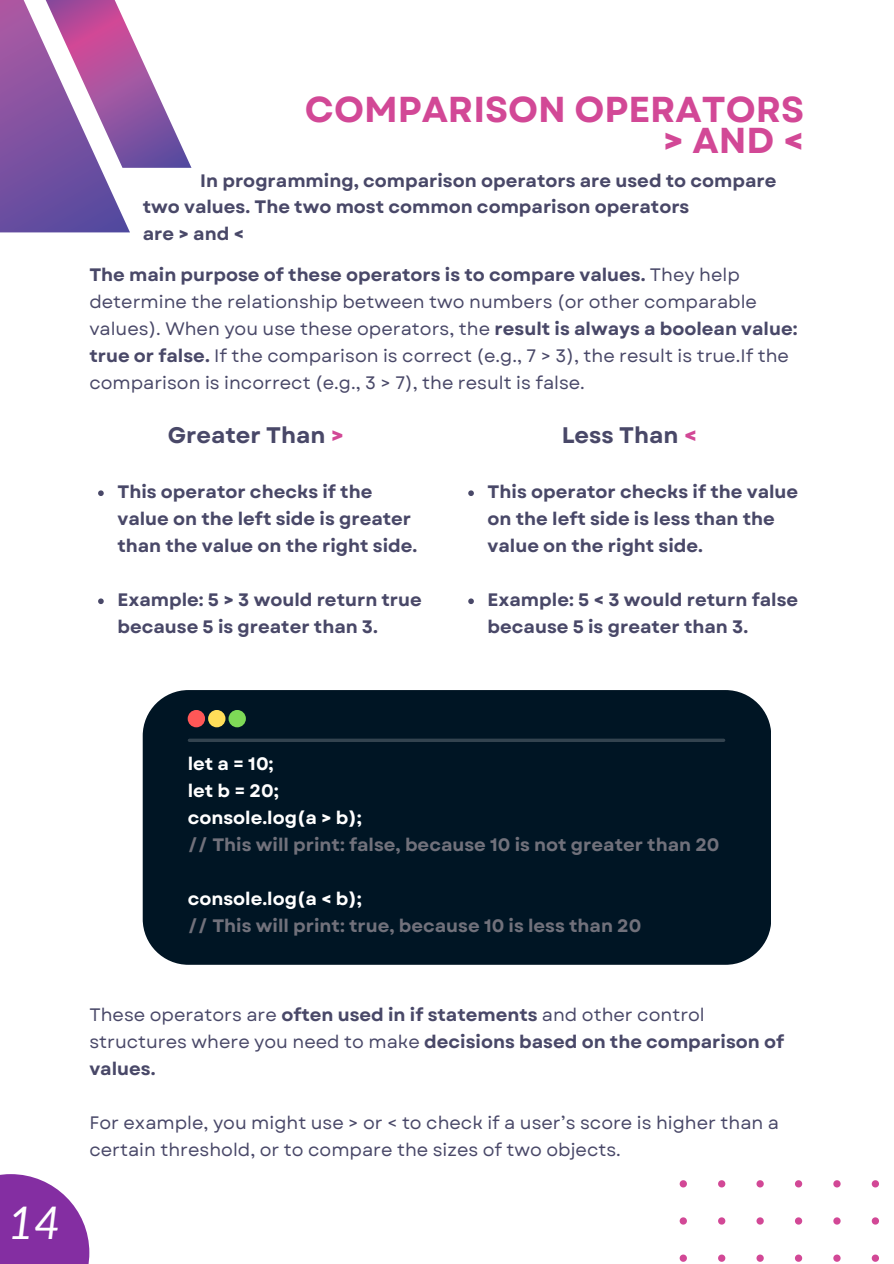
<style>
.page{position:relative;width:894px;height:1264px;background:#fff}
.page>*{position:absolute;margin:0;border:0;box-sizing:border-box;transform-origin:0 0}
.t1{font:italic 45px "Lato";color:#fff}
.t2{font:700 36px/31.5px "Garet";color:#d24896;text-align:right}
.t3{font:700 22.5px "Garet";color:#494868}
.t4{font:700 18px/27px "Garet";color:#494868}
.t5{font:18px/27px "Garet";color:#494868}
.t6{font:700 18px/27px "Garet";color:#71717b}
.s1{font-weight:700}
.s2{color:#d24896}
.s3{color:#fff}
.s4{font-weight:400}
</style>
<div class="page">
<svg style="left:0;top:0;width:191px;height:232px"></svg>
<svg style="left:98px;top:490px;width:6px;height:6px"></svg>
<svg style="left:98px;top:598px;width:6px;height:6px"></svg>
<svg style="left:468px;top:490px;width:5px;height:6px"></svg>
<svg style="left:468px;top:598px;width:5px;height:6px"></svg>
<svg style="left:0;top:1174px;width:89px;height:89px;fill:#842ea2"></svg>
<svg style="left:679px;top:1180px;width:200px;height:82px"></svg>
<div style="left:143px;top:690px;width:627px;height:274px;background:#001524;border-radius:46px"></div>
<svg style="left:189px;top:738px;width:534px;height:4px;background:#2a3b48"></svg>
<div style="left:188px;top:710px;width:17px;height:17px;background:#ff5757;border-radius:50%"></div>
<div style="left:208px;top:710px;width:17px;height:17px;background:#ffde59;border-radius:50%"></div>
<div style="left:228px;top:710px;width:18px;height:17px;background:#7ed957;border-radius:50%"></div>
<h3 class="t2" style="left:305px;top:94px;width:500px">COMPARISON OPERATORS &gt; AND &lt;</h3>
<h2 class="t4" style="left:200px;top:168px;width:577px">In programming, comparison operators are used to compare</h2>
<p class="t4" style="left:143px;top:194px;width:548px">two values. The two most common comparison operators are &gt; and &lt;</p>
<p class="t5" style="left:89px;top:261px;width:709px"><span class="s1">The main purpose of these operators is to compare values.</span> They help determine the relationship between two numbers (or other comparable values). When you use these operators, the <span class="s1">result is always a boolean value: true or false.</span> If the comparison is correct (e.g., 7 &gt; 3), the result is true.If the comparison is incorrect (e.g., 3 &gt; 7), the result is false.</p>
<p class="t3" style="left:168px;top:419px;width:178px">Greater Than <span class="s2">&gt;</span></p>
<p class="t4" style="left:117px;top:478px;width:301px">This operator checks if the value on the left side is greater than the value on the right side.</p>
<h1 class="t4" style="left:117px;top:586px;width:306px">Example: 5 &gt; 3 would return true because 5 is greater than 3.</h1>
<h3 class="t3" style="left:561px;top:419px;width:137px">Less Than <span class="s2">&lt;</span></h3>
<h3 class="t4" style="left:487px;top:478px;width:312px">This operator checks if the value on the left side is less than the value on the right side.</h3>
<p class="t4" style="left:487px;top:586px;width:312px">Example: 5 &lt; 3 would return false because 5 is greater than 3.</p>
<p class="t1" style="left:8px;top:1194px;width:54px">14</p>
<h3 class="t6" style="left:188px;top:750px;width:533px"><span class="s3">let a = 10;<br>let b = 20;<br>console.log(a &gt; b);<br></span>// This will print: false, because 10 is not greater than 20</h3>
<p class="t6" style="left:188px;top:885px;width:455px"><span class="s3">console.log(a &lt; b);<br></span>// This will print: true, because 10 is less than 20</p>
<h2 class="t4" style="left:89px;top:1001px;width:696px"><span class="s4">These operators are</span> often used in if statements <span class="s4">and other control structures where you need to make</span> decisions based on the comparison of values.</h2>
<p class="t5" style="left:89px;top:1109px;width:691px">For example, you might use &gt; or &lt; to check if a user’s score is higher than a certain threshold, or to compare the sizes of two objects.</p>
</div>
